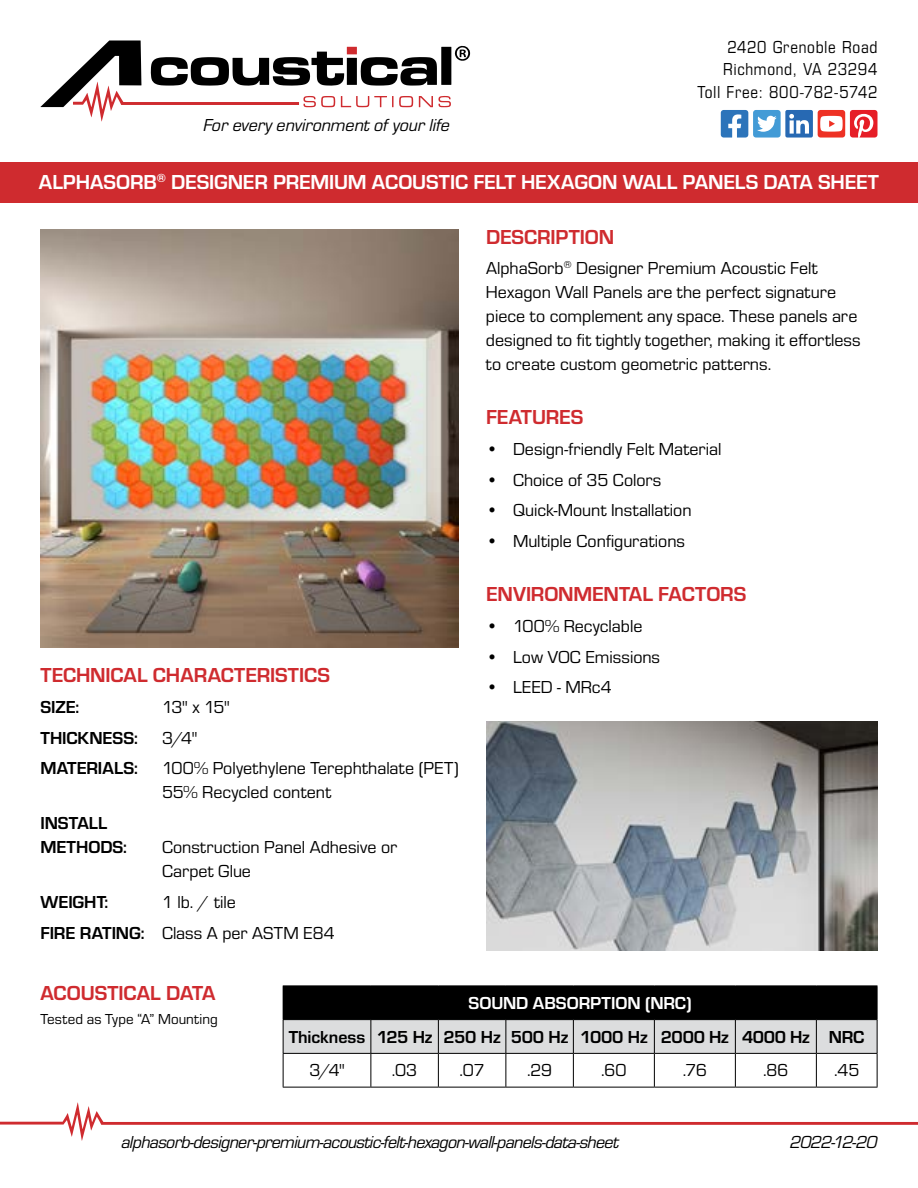
<style>
.page{position:relative;width:918px;height:1188px;background:#fff}
.page>*{position:absolute;margin:0;border:0;box-sizing:border-box;transform-origin:0 0}
.t1{font:700 21px "Eurostile";letter-spacing:-.005em;color:#cf2b2f}
.t2{font:700 21px "Eurostile";letter-spacing:-.005em;color:#fff}
.t3{font:18px/24px "Eurostile";color:#000}
.t4{font:700 18px/24px "Eurostile";letter-spacing:-.005em;color:#000}
.t5{font:italic 18px "Eurostile";letter-spacing:-.035em;color:#000}
.t6{font:18px/22.5px "Eurostile Con";letter-spacing:.035em;color:#000;text-align:right}
.t7{font:italic 18px "Eurostile";letter-spacing:-.005em;color:#000}
.t8{font:700 18px "Eurostile";letter-spacing:-.005em;color:#fff}
.t9{font:15px "Eurostile";letter-spacing:.01em;color:#000}
.s1{font-weight:700}
</style>
<div class="page">
<svg style="left:0;top:1102px;width:918px;height:39px"></svg>
<svg style="left:721px;top:110px;width:156px;height:28px"></svg>
<div style="left:0;top:162px;width:918px;height:40px;background:#cf2b2f"></div>
<svg style="left:40px;top:40px;width:430px;height:82px"></svg>
<img style="left:40px;top:230px;width:419px;height:418px">
<div style="left:283px;top:986px;width:594px;height:34px;background:#000"></div>
<div style="left:284px;top:1020px;width:593px;height:33px;background:#dcddde"></div>
<hr style="left:877px;top:986px;width:1px;height:33px;background:#000">
<hr style="left:283px;top:1020px;width:1px;height:33px;background:#000">
<hr style="left:370px;top:1020px;width:1px;height:33px;background:#000">
<hr style="left:438px;top:1020px;width:1px;height:33px;background:#000">
<hr style="left:506px;top:1020px;width:1px;height:33px;background:#000">
<hr style="left:573px;top:1020px;width:1px;height:33px;background:#000">
<hr style="left:654px;top:1020px;width:1px;height:33px;background:#000">
<hr style="left:735px;top:1020px;width:1px;height:33px;background:#000">
<hr style="left:816px;top:1019px;width:62px;height:1px;background:#000">
<hr style="left:816px;top:1020px;width:1px;height:33px;background:#000">
<hr style="left:877px;top:1020px;width:1px;height:33px;background:#000">
<hr style="left:283px;top:1053px;width:88px;height:1px;background:#000">
<hr style="left:283px;top:1054px;width:1px;height:33px;background:#000">
<hr style="left:371px;top:1053px;width:67px;height:1px;background:#000">
<hr style="left:370px;top:1054px;width:1px;height:33px;background:#000">
<hr style="left:438px;top:1053px;width:68px;height:1px;background:#000">
<hr style="left:438px;top:1054px;width:1px;height:33px;background:#000">
<hr style="left:506px;top:1053px;width:67px;height:1px;background:#000">
<hr style="left:506px;top:1054px;width:1px;height:33px;background:#000">
<hr style="left:573px;top:1053px;width:81px;height:1px;background:#000">
<hr style="left:573px;top:1054px;width:1px;height:33px;background:#000">
<hr style="left:654px;top:1053px;width:81px;height:1px;background:#000">
<hr style="left:654px;top:1054px;width:1px;height:33px;background:#000">
<hr style="left:735px;top:1053px;width:81px;height:1px;background:#000">
<hr style="left:735px;top:1054px;width:1px;height:33px;background:#000">
<hr style="left:816px;top:1053px;width:62px;height:1px;background:#000">
<hr style="left:816px;top:1054px;width:1px;height:33px;background:#000">
<hr style="left:877px;top:1054px;width:1px;height:33px;background:#000">
<hr style="left:283px;top:1087px;width:88px;height:1px;background:#000">
<hr style="left:371px;top:1087px;width:67px;height:1px;background:#000">
<hr style="left:438px;top:1087px;width:68px;height:1px;background:#000">
<hr style="left:506px;top:1087px;width:67px;height:1px;background:#000">
<hr style="left:573px;top:1087px;width:81px;height:1px;background:#000">
<hr style="left:654px;top:1087px;width:81px;height:1px;background:#000">
<hr style="left:735px;top:1087px;width:81px;height:1px;background:#000">
<hr style="left:816px;top:1087px;width:62px;height:1px;background:#000">
<img style="left:486px;top:721px;width:392px;height:229px">
<p class="t7" style="left:204px;top:113px;width:248px">For every environment of your life</p>
<p class="t6" style="left:697px;top:34px;width:182px">2420 Grenoble Road<br>Richmond, VA 23294<br>Toll Free: 800-782-5742</p>
<p class="t2" style="left:39px;top:167px;width:842px">ALPHASORB<sup>®</sup> DESIGNER PREMIUM ACOUSTIC FELT HEXAGON WALL PANELS DATA SHEET</p>
<p class="t1" style="left:40px;top:660px;width:291px">TECHNICAL CHARACTERISTICS</p>
<p class="t4" style="left:40px;top:694px;width:40px">SIZE:</p>
<p class="t3" style="left:162px;top:694px;width:69px">13" x 15"</p>
<p class="t4" style="left:40px;top:725px;width:99px">THICKNESS:</p>
<p class="t3" style="left:162px;top:725px;width:37px">3/4"</p>
<p class="t4" style="left:40px;top:755px;width:99px">MATERIALS:</p>
<p class="t3" style="left:162px;top:756px;width:298px">100% Polyethylene Terephthalate (PET)<br>55% Recycled content</p>
<p class="t4" style="left:40px;top:810px;width:88px">INSTALL<br>METHODS:</p>
<p class="t3" style="left:162px;top:834px;width:237px">Construction Panel Adhesive or<br>Carpet Glue</p>
<p class="t4" style="left:40px;top:889px;width:69px">WEIGHT:</p>
<p class="t3" style="left:40px;top:886px;width:296px;line-height:30.8px;text-indent:122px">1 lb. / tile<br><span class="s1">FIRE RATING:</span> Class A per ASTM E84</p>
<p class="t1" style="left:486px;top:221px;width:130px">DESCRIPTION</p>
<p class="t3" style="left:486px;top:255px;width:376px">AlphaSorb<sup>®</sup> Designer Premium Acoustic Felt Hexagon Wall Panels are the perfect signature piece to complement any space. These panels are designed to fit tightly together, making it effortless to create custom geometric patterns.</p>
<p class="t1" style="left:486px;top:402px;width:99px">FEATURES</p>
<p class="t3" style="left:486px;top:436px;width:237px">• Design-friendly Felt Material</p>
<p class="t3" style="left:486px;top:467px;width:177px">• Choice of 35 Colors</p>
<p class="t3" style="left:486px;top:498px;width:207px">• Quick-Mount Installation</p>
<p class="t3" style="left:486px;top:528px;width:201px">• Multiple Configurations</p>
<p class="t1" style="left:486px;top:579px;width:262px">ENVIRONMENTAL FACTORS</p>
<p class="t3" style="left:486px;top:613px;width:158px">• 100% Recyclable</p>
<p class="t3" style="left:486px;top:644px;width:176px">• Low VOC Emissions</p>
<p class="t3" style="left:486px;top:675px;width:127px">• LEED - MRc4</p>
<p class="t1" style="left:40px;top:977px;width:177px">ACOUSTICAL DATA</p>
<p class="t9" style="left:40px;top:1009px;width:179px">Tested as Type “A” Mounting</p>
<p class="t8" style="left:469px;top:990px;width:225px">SOUND ABSORPTION (NRC)</p>
<p class="t4" style="left:289px;top:1023px;width:577px">Thickness 125 Hz 250 Hz 500 Hz 1000 Hz 2000 Hz 4000 Hz NRC</p>
<p class="t3" style="left:309px;top:1057px;width:37px">3/4"</p>
<p class="t3" style="left:392px;top:1057px;width:27px">.03</p>
<p class="t3" style="left:460px;top:1057px;width:27px">.07</p>
<p class="t3" style="left:527px;top:1057px;width:27px">.29</p>
<p class="t3" style="left:601px;top:1057px;width:27px">.60</p>
<p class="t3" style="left:683px;top:1057px;width:26px">.76</p>
<p class="t3" style="left:763px;top:1057px;width:27px">.86</p>
<p class="t3" style="left:834px;top:1057px;width:27px">.45</p>
<p class="t5" style="left:122px;top:1130px;width:499px">alphasorb-designer-premium-acoustic-felt-hexagon-wall-panels-data-sheet</p>
<p class="t5" style="left:790px;top:1130px;width:89px">2022-12-20</p>
</div>
